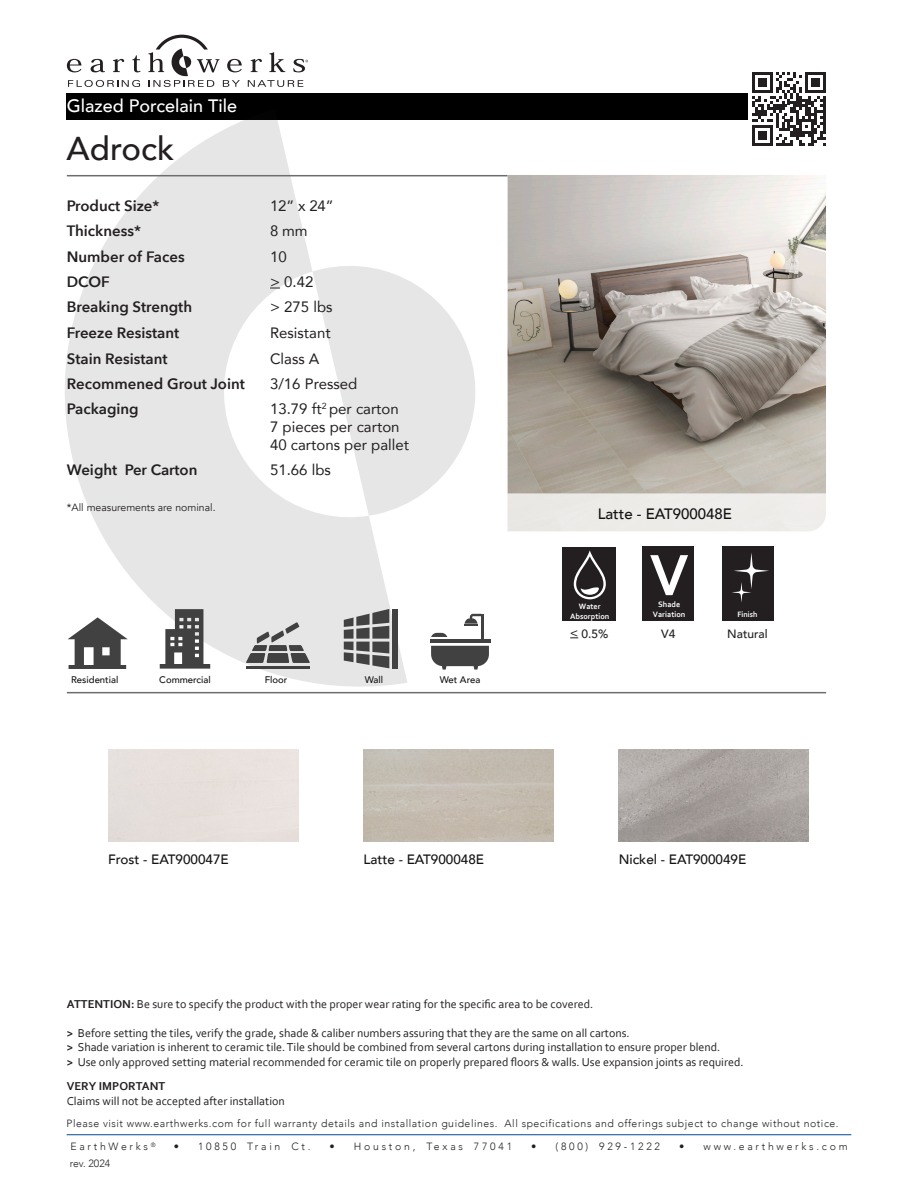
<style>
.page{position:relative;width:918px;height:1188px;background:#fff}
.page>*{position:absolute;margin:0;border:0;box-sizing:border-box;transform-origin:0 0}
.t1{font:700 61.2px "Corbel";color:#fff}
.t2{font:500 33px "Avenir";color:#231f20}
.t3{font:500 18px "Avenir";color:#fff}
.t4{font:600 15px "Avenir Next";color:#231f20}
.t5{font:15px "Avenir";color:#231f20}
.t6{font:500 15px "Avenir";color:#121111}
.t7{font:500 13.5px "Avenir";color:#141213}
.t8{font:12px "Corbel";color:#231f20}
.t9{font:500 12px "Avenir";color:#231f20}
.t10{font:700 12px "Corbel";color:#231f20}
.t11{font:300 10.5px "Avenir";letter-spacing:.05em;color:#231f20}
.t12{font:300 10.5px "Avenir";letter-spacing:.26em;color:#231f20}
.t13{font:10.5px "Avenir";color:#231f20}
.t14{font:500 9.6px "Avenir";color:#141213}
.t15{font:700 8.1px/9.8px "Corbel";color:#fff;text-align:center}
.s1{font-weight:700}
</style>
<div class="page">
<div style="left:67px;top:93px;width:718px;height:27px;background:#000"></div>
<svg style="left:407px;top:280px;width:68px;height:223px;fill:#e6e6e6"></svg>
<svg style="left:65px;top:109px;width:342px;height:584px;fill:#e6e6e6"></svg>
<svg style="left:68px;top:80px;width:72px;height:7px"></svg>
<svg style="left:248px;top:80px;width:55px;height:7px"></svg>
<svg style="left:251px;top:59px;width:11px;height:13px"></svg>
<svg style="left:269px;top:52px;width:16px;height:20px"></svg>
<svg style="left:67px;top:59px;width:14px;height:13px"></svg>
<svg style="left:91px;top:59px;width:14px;height:13px"></svg>
<svg style="left:113px;top:59px;width:11px;height:13px"></svg>
<svg style="left:132px;top:55px;width:9px;height:17px"></svg>
<svg style="left:148px;top:35px;width:94px;height:52px"></svg>
<svg style="left:293px;top:59px;width:15px;height:13px"></svg>
<hr style="left:67px;top:175px;width:441px;height:1px;background:#6c6d70">
<hr style="left:67px;top:692px;width:759px;height:1px;background:#6c6d70">
<hr style="left:67px;top:1134px;width:784px;height:1px;background:#00498f">
<img style="left:363px;top:750px;width:191px;height:92px">
<img style="left:619px;top:750px;width:190px;height:92px">
<svg style="left:68px;top:617px;width:60px;height:52px"></svg>
<svg style="left:431px;top:633px;width:16px;height:4px"></svg>
<hr style="left:481px;top:614px;width:2px;height:26px;background:#414141">
<hr style="left:430px;top:640px;width:60px;height:3px;background:#414141">
<svg style="left:431px;top:646px;width:58px;height:24px"></svg>
<svg style="left:465px;top:614px;width:16px;height:11px"></svg>
<svg style="left:344px;top:609px;width:45px;height:59px"></svg>
<div style="left:392px;top:609px;width:6px;height:59px;background:#414141"></div>
<hr style="left:246px;top:666px;width:64px;height:2px;background:#414141">
<svg style="left:246px;top:622px;width:64px;height:41px"></svg>
<svg style="left:160px;top:609px;width:50px;height:60px"></svg>
<div style="left:748px;top:68px;width:84px;height:82px;background:#fff"></div>
<svg style="left:752px;top:72px;width:74px;height:74px"></svg>
<div style="left:562px;top:547px;width:54px;height:74px;background:#231f20"></div>
<svg style="left:574px;top:550px;width:32px;height:49px"></svg>
<div style="left:643px;top:546px;width:51px;height:75px;background:#231f20"></div>
<div style="left:722px;top:546px;width:51px;height:75px;background:#231f20"></div>
<svg style="left:732px;top:553px;width:37px;height:49px"></svg>
<img style="left:508px;top:175px;width:318px;height:318px">
<div style="left:507px;top:493px;width:319px;height:39px;background:#edebe9"></div>
<p class="t3" style="left:67px;top:90px;width:172px">Glazed Porcelain Tile</p>
<p class="t2" style="left:67px;top:120px;width:109px">Adrock</p>
<p class="t4" style="left:67px;top:193px;width:94px">Product Size*</p>
<p class="t5" style="left:270px;top:194px;width:65px">12” x 24”</p>
<p class="t4" style="left:67px;top:218px;width:76px">Thickness*</p>
<p class="t5" style="left:270px;top:219px;width:39px">8 mm</p>
<p class="t4" style="left:67px;top:244px;width:119px">Number of Faces</p>
<p class="t5" style="left:270px;top:244px;width:18px">10</p>
<p class="t4" style="left:67px;top:269px;width:45px">DCOF</p>
<p class="t5" style="left:270px;top:270px;width:45px">&gt; 0.42</p>
<p class="t4" style="left:67px;top:294px;width:127px">Breaking Strength</p>
<p class="t5" style="left:270px;top:295px;width:64px">&gt; 275 lbs</p>
<p class="t4" style="left:67px;top:320px;width:114px">Freeze Resistant</p>
<p class="t5" style="left:270px;top:321px;width:62px">Resistant</p>
<p class="t4" style="left:67px;top:345px;width:102px">Stain Resistant</p>
<p class="t5" style="left:270px;top:346px;width:51px">Class A</p>
<p class="t4" style="left:67px;top:371px;width:180px">Recommened Grout Joint</p>
<p class="t5" style="left:270px;top:372px;width:89px">3/16 Pressed</p>
<p class="t4" style="left:67px;top:396px;width:73px">Packaging</p>
<p class="t5" style="left:270px;top:397px;width:130px">13.79 ft<sup>2</sup> per carton</p>
<p class="t5" style="left:270px;top:415px;width:131px">7 pieces per carton</p>
<p class="t5" style="left:270px;top:433px;width:140px">40 cartons per pallet</p>
<p class="t4" style="left:67px;top:457px;width:132px">Weight Per Carton</p>
<p class="t5" style="left:270px;top:458px;width:62px">51.66 lbs</p>
<p class="t13" style="left:67px;top:502px;width:150px">*All measurements are nominal.</p>
<p class="t14" style="left:71px;top:671px;width:49px">Residential</p>
<p class="t14" style="left:159px;top:671px;width:53px">Commercial</p>
<p class="t14" style="left:265px;top:671px;width:24px">Floor</p>
<p class="t14" style="left:365px;top:671px;width:20px">Wall</p>
<p class="t14" style="left:440px;top:671px;width:42px">Wet Area</p>
<p class="t6" style="left:598px;top:501px;width:136px">Latte - EAT900048E</p>
<p class="t1" style="left:650px;top:537px;width:41px">V</p>
<p class="t15" style="left:570px;top:601px;width:41px">Water<br>Absorption</p>
<p class="t15" style="left:653px;top:599px;width:34px">Shade<br>Variation</p>
<p class="t15" style="left:737px;top:610px;width:22px">Finish</p>
<p class="t9" style="left:570px;top:623px;width:40px">&lt; 0.5%</p>
<p class="t9" style="left:661px;top:623px;width:16px">V4</p>
<p class="t9" style="left:727px;top:623px;width:42px">Natural</p>
<p class="t7" style="left:108px;top:848px;width:122px">Frost - EAT900047E</p>
<p class="t7" style="left:363px;top:848px;width:122px">Latte - EAT900048E</p>
<p class="t7" style="left:619px;top:848px;width:129px">Nickel - EAT900049E</p>
<p class="t8" style="left:67px;top:997px;width:528px"><span class="s1">ATTENTION:</span> Be sure to specify the product with the proper wear rating for the specific area to be covered.</p>
<p class="t8" style="left:67px;top:1025px;width:564px"><span class="s1">&gt;</span> Before setting the tiles, verify the grade, shade &amp; caliber numbers assuring that they are the same on all cartons.</p>
<p class="t8" style="left:67px;top:1040px;width:655px"><span class="s1">&gt;</span> Shade variation is inherent to ceramic tile. Tile should be combined from several cartons during installation to ensure proper blend.</p>
<p class="t8" style="left:67px;top:1054px;width:678px"><span class="s1">&gt;</span> Use only approved setting material recommended for ceramic tile on properly prepared floors &amp; walls. Use expansion joints as required.</p>
<p class="t10" style="left:67px;top:1078px;width:100px">VERY IMPORTANT</p>
<p class="t8" style="left:67px;top:1093px;width:220px">Claims will not be accepted after installation</p>
<p class="t11" style="left:67px;top:1117px;width:774px">Please visit www.earthwerks.com for full warranty details and installation guidelines. All specifications and offerings subject to change without notice.</p>
<p class="t12" style="left:70px;top:1140px;width:87px">EarthWerks <sup>®</sup></p>
<p class="t12" style="left:174px;top:1140px;width:138px">• 10850 Train Ct.</p>
<p class="t12" style="left:330px;top:1140px;width:184px">• Houston, Texas 77041</p>
<p class="t12" style="left:531px;top:1140px;width:130px">• (800) 929-1222</p>
<p class="t12" style="left:679px;top:1140px;width:170px">• www.earthwerks.com</p>
<p class="t11" style="left:70px;top:1157px;width:42px">rev. 2024</p>
</div>
